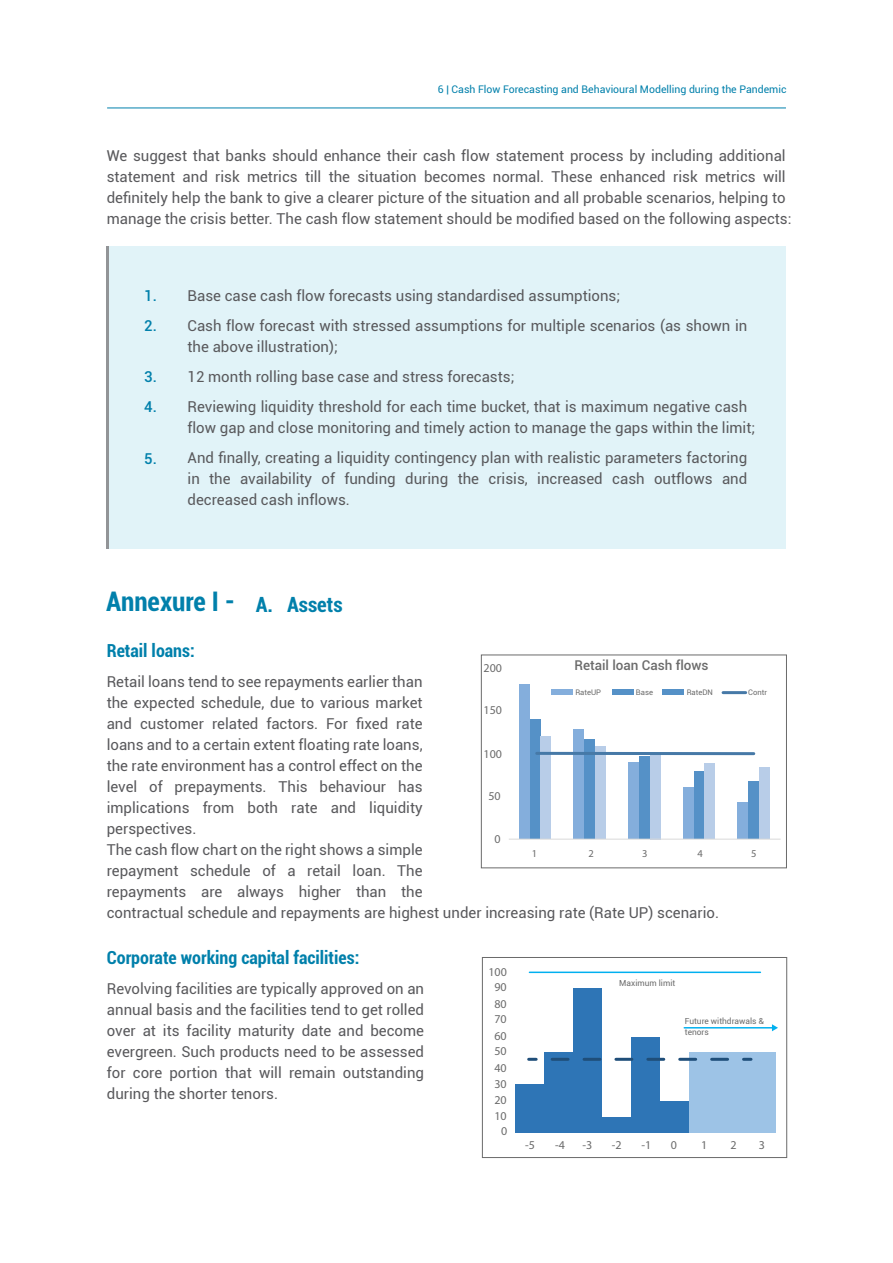
<style>
.page{position:relative;width:893px;height:1263px;background:#fff}
.page>*{position:absolute;margin:0;border:0;box-sizing:border-box;transform-origin:0 0}
.t1{font:700 condensed 27px "Roboto";color:#0180ab}
.t2{font:700 condensed 21px "Roboto";color:#0180ab}
.t3{font:700 condensed 18px "Roboto";color:#0180ab}
.t4{font:15px/21px "Roboto";color:#59595c}
.t5{font:500 15px/30px "Roboto";color:#0180ab}
.t6{font:500 13.5px "Roboto";color:#6b6b6b}
.t7{font:12px "Myriad Pro";color:#6b6b6b}
.t8{font:10.5px "Roboto";color:#0180ab}
.t9{font:10.5px "Myriad Pro";color:#6b6b6b}
.t10{font:8.4px/10.9px "Roboto";color:#6b6b6b}
.t11{font:7.65px "Roboto";color:#6b6b6b}
.s1{font-size:27px}
</style>
<div class="page">
<hr style="left:107px;top:108px;width:679px;height:1px;background:#0080ac">
<div style="left:107px;top:246px;width:679px;height:302px;background:#e1f3f8"></div>
<hr style="left:106px;top:246px;width:2px;height:302px;background:#929497">
<hr style="left:723px;top:691px;width:23px;height:3px;background:#4679a7">
<div style="left:481px;top:655px;width:306px;height:213px;border:1px solid #6b6b6b"></div>
<div style="left:519px;top:685px;width:11px;height:154px;background:#84aedc"></div>
<div style="left:530px;top:719px;width:11px;height:120px;background:#5591c7"></div>
<div style="left:541px;top:736px;width:10px;height:103px;background:#b8cde8"></div>
<div style="left:573px;top:730px;width:11px;height:109px;background:#84aedc"></div>
<div style="left:584px;top:739px;width:11px;height:100px;background:#5591c7"></div>
<div style="left:595px;top:747px;width:11px;height:92px;background:#b8cde8"></div>
<div style="left:628px;top:763px;width:11px;height:76px;background:#84aedc"></div>
<div style="left:639px;top:756px;width:11px;height:83px;background:#5591c7"></div>
<div style="left:650px;top:755px;width:10px;height:84px;background:#b8cde8"></div>
<div style="left:737px;top:802px;width:11px;height:37px;background:#84aedc"></div>
<div style="left:748px;top:781px;width:11px;height:58px;background:#5591c7"></div>
<div style="left:759px;top:767px;width:11px;height:72px;background:#b8cde8"></div>
<div style="left:683px;top:788px;width:11px;height:51px;background:#84aedc"></div>
<div style="left:694px;top:771px;width:10px;height:68px;background:#5591c7"></div>
<div style="left:704px;top:763px;width:11px;height:76px;background:#b8cde8"></div>
<hr style="left:509px;top:839px;width:272px;height:1px;background:#d9d9d9">
<div style="left:551px;top:689px;width:22px;height:5px;background:#84aedc"></div>
<div style="left:612px;top:689px;width:21px;height:5px;background:#5591c7"></div>
<div style="left:662px;top:689px;width:22px;height:5px;background:#5591c7"></div>
<hr style="left:537px;top:752px;width:217px;height:3px;background:#4679a7">
<hr style="left:529px;top:971px;width:231px;height:2px;background:#00b0f0">
<div style="left:515px;top:1085px;width:29px;height:48px;background:#2e75b6"></div>
<div style="left:545px;top:1052px;width:28px;height:81px;background:#2e75b6"></div>
<div style="left:574px;top:988px;width:28px;height:145px;background:#2e75b6"></div>
<div style="left:602px;top:1117px;width:29px;height:16px;background:#2e75b6"></div>
<div style="left:631px;top:1037px;width:29px;height:96px;background:#2e75b6"></div>
<div style="left:660px;top:1101px;width:29px;height:32px;background:#2e75b6"></div>
<div style="left:689px;top:1052px;width:29px;height:81px;background:#9dc3e6"></div>
<div style="left:719px;top:1052px;width:28px;height:81px;background:#9dc3e6"></div>
<div style="left:747px;top:1052px;width:29px;height:81px;background:#9dc3e6"></div>
<hr style="left:684px;top:1027px;width:89px;height:1px;background:#00b0f0">
<svg style="left:772px;top:1024px;width:6px;height:7px"></svg>
<svg style="left:529px;top:1058px;width:7px;height:3px"></svg>
<svg style="left:552px;top:1058px;width:177px;height:3px"></svg>
<svg style="left:743px;top:1058px;width:8px;height:3px"></svg>
<div style="left:482px;top:957px;width:305px;height:201px;border:1px solid #6b6b6b"></div>
<p class="t8" style="left:438px;top:82px;width:350px">6 | Cash Flow Forecasting and Behavioural Modelling during the Pandemic</p>
<p class="t4" style="left:107px;top:145px;width:686px">We suggest that banks should enhance their cash flow statement process by including additional statement and risk metrics till the situation becomes normal. These enhanced risk metrics will definitely help the bank to give a clearer picture of the situation and all probable scenarios, helping to manage the crisis better. The cash flow statement should be modified based on the following aspects:</p>
<p class="t5" style="left:144px;top:280px;width:14px">1.<br>2.</p>
<p class="t5" style="left:144px;top:361px;width:14px">3.<br>4.</p>
<p class="t5" style="left:144px;top:443px;width:14px">5.</p>
<p class="t4" style="left:188px;top:280px;width:561px;line-height:30px">Base case cash flow forecasts using standardised assumptions;<br>Cash flow forecast with stressed assumptions for multiple scenarios (as shown in</p>
<p class="t4" style="left:188px;top:331px;width:561px;line-height:30px">the above illustration);<br>12 month rolling base case and stress forecasts;<br>Reviewing liquidity threshold for each time bucket, that is maximum negative cash</p>
<p class="t4" style="left:188px;top:412px;width:569px;line-height:30px">flow gap and close monitoring and timely action to manage the gaps within the limit;<br>And finally, creating a liquidity contingency plan with realistic parameters factoring</p>
<p class="t4" style="left:188px;top:468px;width:561px">in the availability of funding during the crisis, increased cash outflows and decreased cash inflows.</p>
<h1 class="t1" style="left:106px;top:583px;width:114px">Annexure I</h1>
<p class="t3" style="left:107px;top:638px;width:90px">Retail loans:</p>
<p class="t4" style="left:107px;top:671px;width:614px">Retail loans tend to see repayments earlier than<br>the expected schedule, due to various market<br>and customer related factors. For fixed rate<br>loans and to a certain extent floating rate loans,<br>the rate environment has a control effect on the<br>level of prepayments. This behaviour has<br>implications from both rate and liquidity<br>perspectives.<br>The cash flow chart on the right shows a simple<br>repayment schedule of a retail loan. The<br>repayments are always higher than the<br>contractual schedule and repayments are highest under increasing rate (Rate UP) scenario.</p>
<h2 class="t2" style="left:225px;top:589px;width:119px"><span class="s1">-</span> A. Assets</h2>
<p class="t6" style="left:574px;top:656px;width:136px">Retail loan Cash flows</p>
<p class="t7" style="left:484px;top:660px;width:20px">200</p>
<p class="t11" style="left:575px;top:687px;width:27px">RateUP</p>
<p class="t11" style="left:636px;top:687px;width:19px">Base</p>
<p class="t11" style="left:687px;top:687px;width:28px">RateDN</p>
<p class="t11" style="left:748px;top:687px;width:20px">Contr</p>
<p class="t7" style="left:484px;top:703px;width:20px">150</p>
<p class="t7" style="left:484px;top:746px;width:20px">100</p>
<p class="t7" style="left:488px;top:788px;width:14px">50</p>
<p class="t7" style="left:494px;top:832px;width:8px">0</p>
<p class="t9" style="left:532px;top:847px;width:7px">1</p>
<p class="t9" style="left:588px;top:847px;width:7px">2</p>
<p class="t9" style="left:642px;top:847px;width:7px">3</p>
<p class="t9" style="left:697px;top:847px;width:7px">4</p>
<p class="t9" style="left:751px;top:847px;width:7px">5</p>
<p class="t3" style="left:107px;top:945px;width:254px">Corporate working capital facilities:</p>
<p class="t4" style="left:107px;top:978px;width:319px;text-align:justify">Revolving facilities are typically approved on an annual basis and the facilities tend to get rolled over at its facility maturity date and become evergreen. Such products need to be assessed for core portion that will remain outstanding during the shorter tenors.</p>
<p class="t7" style="left:488px;top:964px;width:20px">100</p>
<p class="t7" style="left:494px;top:980px;width:14px">90</p>
<p class="t7" style="left:494px;top:996px;width:14px">80</p>
<p class="t7" style="left:494px;top:1011px;width:14px">70</p>
<p class="t7" style="left:494px;top:1028px;width:14px">60</p>
<p class="t7" style="left:494px;top:1044px;width:14px">50</p>
<p class="t7" style="left:494px;top:1060px;width:14px">40</p>
<p class="t7" style="left:494px;top:1076px;width:14px">30</p>
<p class="t7" style="left:494px;top:1093px;width:14px">20</p>
<p class="t7" style="left:494px;top:1108px;width:14px">10</p>
<p class="t7" style="left:501px;top:1124px;width:8px">0</p>
<p class="t10" style="left:619px;top:977px;width:57px">Maximum limit</p>
<p class="t10" style="left:685px;top:1015px;width:81px">Future withdrawals &amp; tenors</p>
<p class="t7" style="left:525px;top:1138px;width:11px">-5</p>
<p class="t7" style="left:555px;top:1138px;width:11px">-4</p>
<p class="t7" style="left:582px;top:1138px;width:11px">-3</p>
<p class="t7" style="left:612px;top:1138px;width:11px">-2</p>
<p class="t7" style="left:641px;top:1138px;width:11px">-1</p>
<p class="t7" style="left:671px;top:1138px;width:8px">0</p>
<p class="t7" style="left:701px;top:1138px;width:8px">1</p>
<p class="t7" style="left:730px;top:1138px;width:8px">2</p>
<p class="t7" style="left:759px;top:1138px;width:8px">3</p>
</div>
